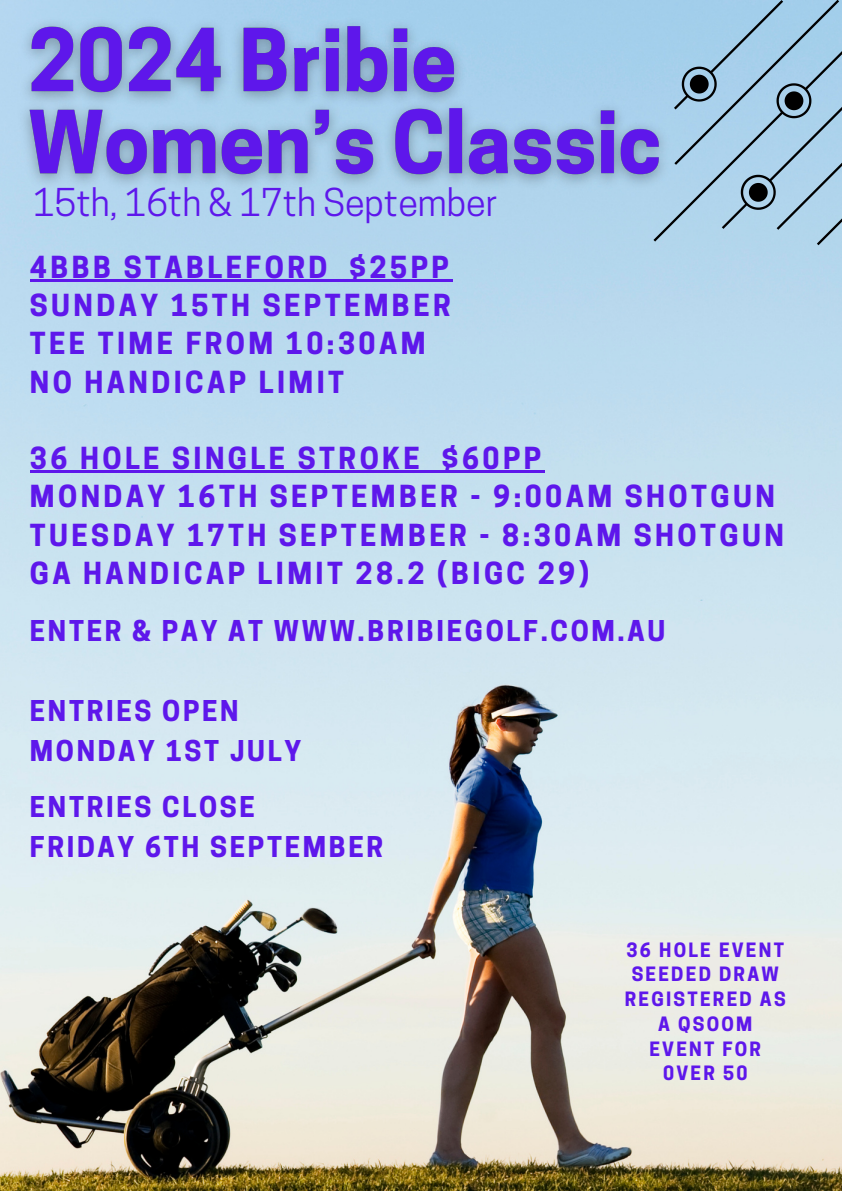
<style>
.page{position:relative;width:842px;height:1191px;background:#fff}
.page>*{position:absolute;margin:0;border:0;box-sizing:border-box;transform-origin:0 0}
.t1{font:36px "Cooper Hewitt";color:#5e17eb}
.t2{font:700 28.5px/38.2px "Cooper Hewitt";letter-spacing:.12em;color:#5e17eb}
.t3{font:700 26.9px/39.8px "Cooper Hewitt";letter-spacing:.1em;color:#5e17eb}
.t4{font:700 18.5px/24.8px "Cooper Hewitt";letter-spacing:.12em;color:#5e17eb}
</style>
<div class="page">
<img style="left:0;top:0;width:842px;height:1190px">
<svg style="left:653px;top:0;width:189px;height:245px;background:#9cc0d8"></svg>
<img style="left:10px;top:9px;width:668px;height:189px">
<hr style="left:30px;top:279px;width:301px;height:2px;background:#5e17eb">
<svg style="left:331px;top:279px;width:18px;height:2px"></svg>
<hr style="left:349px;top:279px;width:103px;height:2px;background:#5e17eb">
<hr style="left:30px;top:470px;width:393px;height:3px;background:#5e17eb">
<hr style="left:423px;top:470px;width:19px;height:3px;background:#5e17eb">
<hr style="left:442px;top:470px;width:103px;height:3px;background:#5e17eb">
<p class="t1" style="left:33px;top:189px;width:466px">15th, 16th &amp; 17th September</p>
<h3 class="t2" style="left:30px;top:251px;width:423px">4BBB STABLEFORD $25PP<br>SUNDAY 15TH SEPTEMBER<br>TEE TIME FROM 10:30AM<br>NO HANDICAP LIMIT</h3>
<h3 class="t2" style="left:30px;top:443px;width:756px">36 HOLE SINGLE STROKE $60PP<br>MONDAY 16TH SEPTEMBER - 9:00AM SHOTGUN TUESDAY 17TH SEPTEMBER - 8:30AM SHOTGUN GA HANDICAP LIMIT 28.2 (BIGC 29)</h3>
<h3 class="t3" style="left:30px;top:614px;width:637px">ENTER &amp; PAY AT WWW.BRIBIEGOLF.COM.AU</h3>
<h3 class="t3" style="left:30px;top:694px;width:273px">ENTRIES OPEN<br>MONDAY 1ST JULY</h3>
<p class="t3" style="left:30px;top:790px;width:355px">ENTRIES CLOSE<br>FRIDAY 6TH SEPTEMBER</p>
<h2 class="t4" style="left:627px;top:939px;width:159px">36 HOLE EVENT<br>SEEDED DRAW</h2>
<h3 class="t4" style="left:625px;top:988px;width:162px;text-align:center">REGISTERED AS<br>A QSOOM<br>EVENT FOR<br>0VER 50</h3>
</div>
